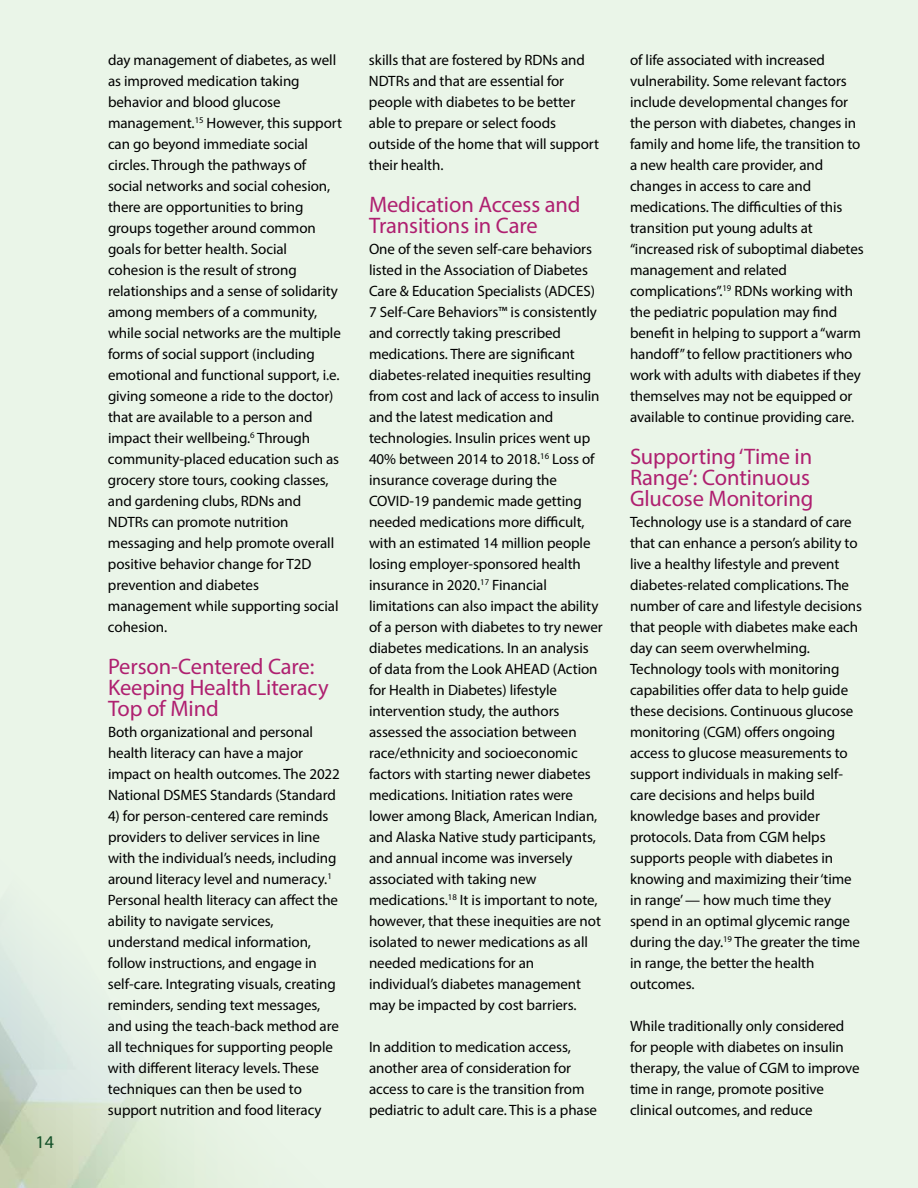
<style>
.page{position:relative;width:918px;height:1188px;background:#eaf5e8}
.page>*{position:absolute;margin:0;border:0;box-sizing:border-box;transform-origin:0 0}
.t1{font:22.5px/21px "Myriad Pro";letter-spacing:-.005em;color:#af2070}
.t2{font:18px "Myriad Pro";color:#114f27}
.t3{font:15px/21px "Myriad Pro";letter-spacing:-.005em;color:#000}
</style>
<div class="page">
<p class="t2" style="left:36px;top:1130px;width:20px">14</p>
<p class="t3" style="left:108px;top:49px;width:235px">day management of diabetes, as well as improved medication taking behavior and blood glucose management.<sup>15</sup> However, this support can go beyond immediate social circles. Through the pathways of social networks and social cohesion, there are opportunities to bring groups together around common goals for better health. Social cohesion is the result of strong relationships and a sense of solidarity among members of a community, while social networks are the multiple forms of social support (including emotional and functional support, i.e. giving someone a ride to the doctor) that are available to a person and impact their wellbeing.<sup>6</sup> Through community-placed education such as grocery store tours, cooking classes, and gardening clubs, RDNs and<br>NDTRs can promote nutrition messaging and help promote overall positive behavior change for T2D prevention and diabetes management while supporting social cohesion.</p>
<h1 class="t1" style="left:108px;top:656px;width:222px">Person-Centered Care:<br>Keeping Health Literacy<br>Top of Mind</h1>
<p class="t3" style="left:108px;top:721px;width:233px">Both organizational and personal health literacy can have a major impact on health outcomes. The 2022<br>National DSMES Standards (Standard</p>
<p class="t3" style="left:108px;top:805px;width:232px">4) for person-centered care reminds providers to deliver services in line with the individual’s needs, including around literacy level and numeracy.<sup>1<br></sup>Personal health literacy can affect the ability to navigate services, understand medical information, follow instructions, and engage in self-care. Integrating visuals, creating reminders, sending text messages, and using the teach-back method are all techniques for supporting people with different literacy levels. These techniques can then be used to support nutrition and food literacy</p>
<p class="t3" style="left:369px;top:49px;width:232px">skills that are fostered by RDNs and<br>NDTRs and that are essential for people with diabetes to be better able to prepare or select foods outside of the home that will support their health.</p>
<h1 class="t1" style="left:369px;top:194px;width:213px">Medication Access and<br>Transitions in Care</h1>
<p class="t3" style="left:369px;top:238px;width:235px">One of the seven self-care behaviors listed in the Association of Diabetes Care &amp; Education Specialists (ADCES)<br>7 Self-Care Behaviors™ is consistently and correctly taking prescribed medications. There are significant diabetes-related inequities resulting from cost and lack of access to insulin and the latest medication and technologies. Insulin prices went up 40% between 2014 to 2018.<sup>16</sup> Loss of insurance coverage during the COVID-19 pandemic made getting needed medications more difficult, with an estimated 14 million people losing employer-sponsored health insurance in 2020.<sup>17</sup> Financial limitations can also impact the ability of a person with diabetes to try newer diabetes medications. In an analysis of data from the Look AHEAD (Action for Health in Diabetes) lifestyle intervention study, the authors assessed the association between race/ethnicity and socioeconomic factors with starting newer diabetes medications. Initiation rates were lower among Black, American Indian, and Alaska Native study participants, and annual income was inversely associated with taking new medications.<sup>18</sup> It is important to note, however, that these inequities are not isolated to newer medications as all needed medications for an individual’s diabetes management may be impacted by cost barriers.</p>
<p class="t3" style="left:369px;top:1036px;width:230px">In addition to medication access, another area of consideration for access to care is the transition from pediatric to adult care. This is a phase</p>
<p class="t3" style="left:630px;top:49px;width:235px">of life associated with increased vulnerability. Some relevant factors include developmental changes for the person with diabetes, changes in family and home life, the transition to a new health care provider, and changes in access to care and medications. The difficulties of this transition put young adults at “increased risk of suboptimal diabetes management and related complications”.<sup>19</sup> RDNs working with the pediatric population may find benefit in helping to support a “warm handoff” to fellow practitioners who work with adults with diabetes if they themselves may not be equipped or available to continue providing care.</p>
<h1 class="t1" style="left:630px;top:446px;width:185px">Supporting ‘Time in<br>Range’: Continuous<br>Glucose Monitoring</h1>
<p class="t3" style="left:630px;top:511px;width:234px">Technology use is a standard of care that can enhance a person’s ability to live a healthy lifestyle and prevent diabetes-related complications. The number of care and lifestyle decisions that people with diabetes make each day can seem overwhelming.<br>Technology tools with monitoring capabilities offer data to help guide these decisions. Continuous glucose monitoring (CGM) offers ongoing access to glucose measurements to support individuals in making self&shy;care decisions and helps build knowledge bases and provider protocols. Data from CGM helps supports people with diabetes in knowing and maximizing their ‘time in range’ — how much time they spend in an optimal glycemic range during the day.<sup>19</sup> The greater the time in range, the better the health outcomes.</p>
<p class="t3" style="left:630px;top:1015px;width:231px">While traditionally only considered for people with diabetes on insulin therapy, the value of CGM to improve time in range, promote positive clinical outcomes, and reduce</p>
</div>
